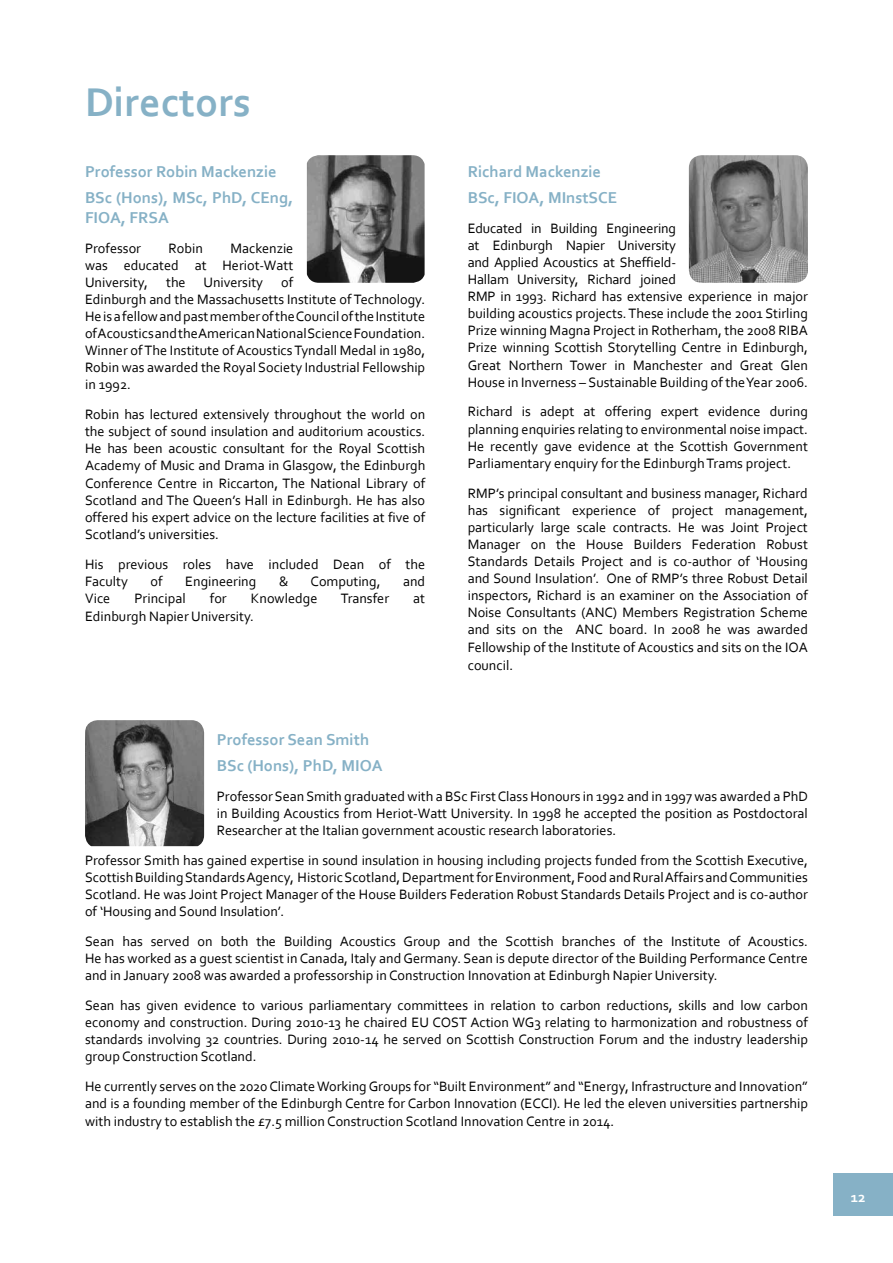
<style>
.page{position:relative;width:893px;height:1263px;background:#fff}
.page>*{position:absolute;margin:0;border:0;box-sizing:border-box;transform-origin:0 0}
.t1{font:700 42px "Corbel";color:#86b1c6}
.t2{font:700 16.5px/26.2px "Corbel";color:#86b1c6}
.t3{font:700 15px "Corbel";color:#fff}
.t4{font:14.25px/17.1px "Corbel";color:#000;text-align:justify}
</style>
<div class="page">
<div style="left:833px;top:1174px;width:60px;height:42px;background:#86b1c6"></div>
<img style="left:307px;top:155px;width:118px;height:128px">
<img style="left:689px;top:155px;width:119px;height:128px">
<img style="left:85px;top:720px;width:119px;height:126px">
<h1 class="t1" style="left:85px;top:76px;width:167px">Directors</h1>
<p class="t2" style="left:85px;top:158px;width:210px">Professor Robin Mackenzie<br>BSc (Hons), MSc, PhD, CEng,</p>
<p class="t2" style="left:85px;top:204px;width:85px">FIOA, FRSA</p>
<p class="t4" style="left:85px;top:239px;width:58px">Professor</p>
<p class="t4" style="left:169px;top:239px;width:36px">Robin</p>
<p class="t4" style="left:85px;top:239px;width:210px;text-indent:145px">Mackenzie was educated at Heriot-Watt University,</p>
<p class="t4" style="left:85px;top:273px;width:342px;text-align:left;text-indent:196px">of<br>Edinburgh and the Massachusetts Institute of Technology.<br>He is a fellow and past member of the Council of the Institute of Acoustics and the American National Science Foundation.<br>Winner of The Institute of Acoustics Tyndall Medal in 1980, Robin was awarded the Royal Society Industrial Fellowship in 1992.</p>
<p class="t4" style="left:85px;top:406px;width:342px">Robin has lectured extensively throughout the world on the subject of sound insulation and auditorium acoustics.<br>He has been acoustic consultant for the Royal Scottish Academy of Music and Drama in Glasgow, the Edinburgh Conference Centre in Riccarton, The National Library of Scotland and The Queen’s Hall in Edinburgh. He has also offered his expert advice on the lecture facilities at five of Scotland’s universities.</p>
<p class="t4" style="left:85px;top:555px;width:342px">His previous roles have included Dean of the<br>Faculty</p>
<p class="t4" style="left:166px;top:273px;width:99px">the University</p>
<p class="t4" style="left:151px;top:572px;width:14px">of</p>
<p class="t4" style="left:185px;top:572px;width:73px">Engineering</p>
<p class="t4" style="left:279px;top:572px;width:11px">&amp;</p>
<p class="t4" style="left:311px;top:572px;width:71px">Computing,</p>
<p class="t4" style="left:403px;top:572px;width:24px">and</p>
<p class="t4" style="left:85px;top:589px;width:27px">Vice</p>
<p class="t4" style="left:135px;top:589px;width:53px">Principal</p>
<p class="t4" style="left:210px;top:589px;width:18px">for</p>
<p class="t4" style="left:251px;top:589px;width:68px">Knowledge</p>
<p class="t4" style="left:341px;top:589px;width:50px">Transfer</p>
<p class="t4" style="left:413px;top:589px;width:13px">at</p>
<p class="t4" style="left:85px;top:607px;width:170px">Edinburgh Napier University.</p>
<p class="t2" style="left:468px;top:158px;width:151px">Richard Mackenzie<br>BSc, FIOA, MInstSCE</p>
<p class="t4" style="left:468px;top:219px;width:342px;text-align:left">Educated in Building Engineering<br>at Edinburgh Napier University<br>and Applied Acoustics at Sheffield-<br>Hallam University, Richard joined<br>RMP in 1993. Richard has extensive experience in major building acoustics projects. These include the 2001 Stirling Prize winning Magna Project in Rotherham, the 2008 RIBA Prize winning Scottish Storytelling Centre in Edinburgh, Great Northern Tower in Manchester and Great Glen House in Inverness – Sustainable Building of the Year 2006.</p>
<p class="t4" style="left:468px;top:403px;width:342px">Richard is adept at offering expert evidence during planning enquiries relating to environmental noise impact.<br>He recently gave evidence at the Scottish Government Parliamentary enquiry for the Edinburgh Trams project.</p>
<p class="t4" style="left:468px;top:484px;width:342px">RMP’s principal consultant and business manager, Richard has significant experience of project management, particularly large scale contracts. He was Joint Project Manager on the House Builders Federation Robust Standards Details Project and is co-author of ‘Housing and Sound Insulation’. One of RMP’s three Robust Detail inspectors, Richard is an examiner on the Association of Noise Consultants (ANC) Members Registration Scheme and sits on the ANC board. In 2008 he was awarded Fellowship of the Institute of Acoustics and sits on the IOA council.</p>
<p class="t2" style="left:217px;top:726px;width:167px">Professor Sean Smith<br>BSc (Hons), PhD, MIOA</p>
<p class="t4" style="left:217px;top:787px;width:593px">Professor Sean Smith graduated with a BSc First Class Honours in 1992 and in 1997 was awarded a PhD in Building Acoustics from Heriot-Watt University. In 1998 he accepted the position as Postdoctoral Researcher at the Italian government acoustic research laboratories.</p>
<p class="t4" style="left:85px;top:851px;width:724px">Professor Smith has gained expertise in sound insulation in housing including projects funded from the Scottish Executive, Scottish Building Standards Agency, Historic Scotland, Department for Environment, Food and Rural Affairs and Communities Scotland. He was Joint Project Manager of the House Builders Federation Robust Standards Details Project and is co-author of ‘Housing and Sound Insulation’.</p>
<p class="t4" style="left:85px;top:932px;width:724px">Sean has served on both the Building Acoustics Group and the Scottish branches of the Institute of Acoustics.<br>He has worked as a guest scientist in Canada, Italy and Germany. Sean is depute director of the Building Performance Centre and in January 2008 was awarded a professorship in Construction Innovation at Edinburgh Napier University.</p>
<p class="t4" style="left:85px;top:996px;width:724px">Sean has given evidence to various parliamentary committees in relation to carbon reductions, skills and low carbon economy and construction. During 2010-13 he chaired EU COST Action WG3 relating to harmonization and robustness of standards involving 32 countries. During 2010-14 he served on Scottish Construction Forum and the industry leadership group Construction Scotland.</p>
<p class="t4" style="left:85px;top:1077px;width:724px;line-height:17.5px">He currently serves on the 2020 Climate Working Groups for “Built Environment” and “Energy, Infrastructure and Innovation” and is a founding member of the Edinburgh Centre for Carbon Innovation (ECCI). He led the eleven universities partnership with industry to establish the £7.5 million Construction Scotland Innovation Centre in 2014.</p>
<p class="t3" style="left:851px;top:1187px;width:16px">12</p>
</div>
